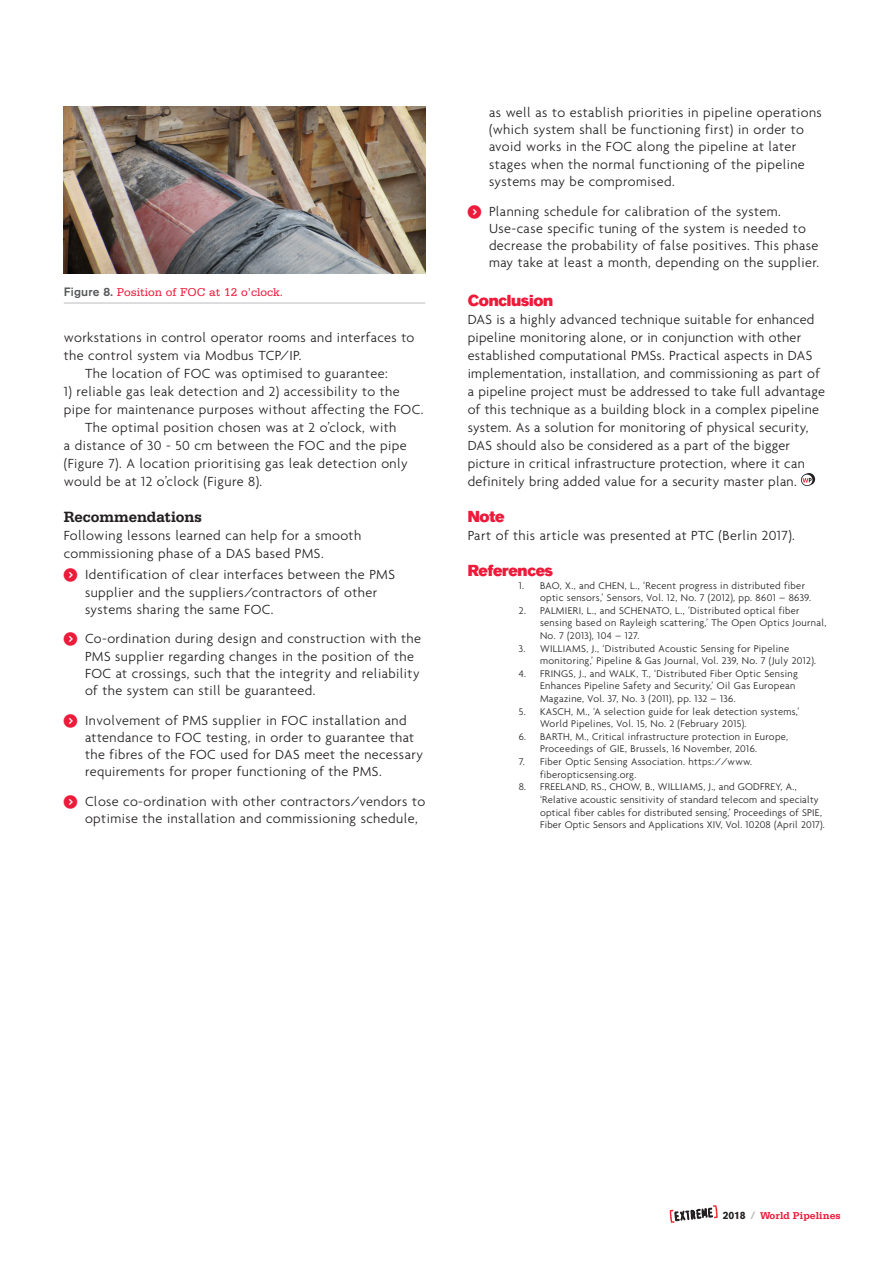
<style>
.page{position:relative;width:893px;height:1263px;background:#fff}
.page>*{position:absolute;margin:0;border:0;box-sizing:border-box;transform-origin:0 0}
.WP_SubheadOne{font:15.75px "Volvo Sans Super";letter-spacing:-.02em;color:#ed1a3a}
.WP_SubheadTwo{font:700 15.75px "Serifa BT";color:#231f20}
.WP_1st_Paragraph{font:300 14.25px/17.1px "Agenda";letter-spacing:.03em;color:#231f20}
.WP_Body_Text{font:300 14.25px/18px "Agenda";letter-spacing:.03em;color:#231f20}
.WP_Caption{font:12px "Serifa";color:#ed1a3a}
.t1{font:300 10.5px/12.6px "Agenda";letter-spacing:.03em;color:#231f20}
.t2{font:700 10.5px "Serifa";color:#ed1a3a}
.s1{font-family:"Volvo Sans";font-weight:500;color:#57585a}
.s2{font-family:"Volvo Sans";color:#231f20}
.s3{font-family:"Volvo Sans";color:#bcbdc0}
</style>
<div class="page">
<svg style="left:801px;top:473px;width:14px;height:13px"></svg>
<img style="left:64px;top:106px;width:361px;height:168px">
<hr style="left:64px;top:303px;width:361px;height:1px;background:#bcbdc0">
<svg style="left:670px;top:1205px;width:48px;height:18px"></svg>
<p class="WP_Caption" style="left:64px;top:286px;width:221px"><span class="s1">Figure 8.</span> Position of FOC at 12 o’clock.</p>
<p class="WP_Body_Text" style="left:64px;top:328px;width:352px">workstations in control operator rooms and interfaces to the control system via Modbus TCP/IP.</p>
<p class="WP_Body_Text" style="left:85px;top:364px;width:304px">The location of FOC was optimised to guarantee:</p>
<p class="WP_Body_Text" style="left:64px;top:382px;width:361px">1) reliable gas leak detection and 2) accessibility to the pipe for maintenance purposes without affecting the FOC.</p>
<p class="WP_Body_Text" style="left:64px;top:418px;width:345px;text-indent:21px">The optimal position chosen was at 2 o’clock, with<br>a distance of 30 - 50 cm between the FOC and the pipe (Figure 7). A location prioritising gas leak detection only would be at 12 o’clock (Figure 8).</p>
<p class="WP_SubheadTwo" style="left:64px;top:507px;width:139px">Recommendations</p>
<p class="WP_1st_Paragraph" style="left:64px;top:526px;width:299px;line-height:18px">Following lessons learned can help for a smooth commissioning phase of a DAS based PMS.</p>
<p class="WP_1st_Paragraph" style="left:85px;top:566px;width:311px">Identification of clear interfaces between the PMS supplier and the suppliers/contractors of other systems sharing the same FOC.</p>
<p class="WP_1st_Paragraph" style="left:85px;top:630px;width:338px">Co-ordination during design and construction with the PMS supplier regarding changes in the position of the FOC at crossings, such that the integrity and reliability of the system can still be guaranteed.</p>
<p class="WP_1st_Paragraph" style="left:85px;top:711px;width:339px">Involvement of PMS supplier in FOC installation and attendance to FOC testing, in order to guarantee that the fibres of the FOC used for DAS meet the necessary requirements for proper functioning of the PMS.</p>
<p class="WP_1st_Paragraph" style="left:85px;top:792px;width:342px">Close co-ordination with other contractors/vendors to optimise the installation and commissioning schedule,</p>
<p class="WP_1st_Paragraph" style="left:489px;top:104px;width:334px">as well as to establish priorities in pipeline operations (which system shall be functioning first) in order to avoid works in the FOC along the pipeline at later stages when the normal functioning of the pipeline systems may be compromised.</p>
<p class="WP_1st_Paragraph" style="left:489px;top:202px;width:332px">Planning schedule for calibration of the system.<br>Use-case specific tuning of the system is needed to decrease the probability of false positives. This phase may take at least a month, depending on the supplier.</p>
<p class="WP_SubheadOne" style="left:468px;top:291px;width:87px">Conclusion</p>
<p class="WP_1st_Paragraph" style="left:468px;top:310px;width:359px;line-height:18px">DAS is a highly advanced technique suitable for enhanced pipeline monitoring alone, or in conjunction with other established computational PMSs. Practical aspects in DAS implementation, installation, and commissioning as part of a pipeline project must be addressed to take full advantage of this technique as a building block in a complex pipeline system. As a solution for monitoring of physical security, DAS should also be considered as a part of the bigger picture in critical infrastructure protection, where it can definitely bring added value for a security master plan.</p>
<p class="WP_SubheadOne" style="left:468px;top:507px;width:38px">Note</p>
<p class="WP_1st_Paragraph" style="left:468px;top:527px;width:329px">Part of this article was presented at PTC (Berlin 2017).</p>
<p class="WP_SubheadOne" style="left:468px;top:561px;width:87px">References</p>
<p class="t1" style="left:540px;top:579px;width:273px;text-indent:-21px">1. BAO, X., and CHEN, L., ‘Recent progress in distributed fiber optic sensors,’ Sensors, Vol. 12, No. 7 (2012), pp. 8601 – 8639.</p>
<p class="t1" style="left:540px;top:604px;width:288px;text-indent:-21px">2. PALMIERI, L., and SCHENATO, L., ’Distributed optical fiber sensing based on Rayleigh scattering,’ The Open Optics Journal,<br>No. 7 (2013), 104 – 127.</p>
<p class="t1" style="left:540px;top:642px;width:278px;text-indent:-21px">3. WILLIAMS, J., ‘Distributed Acoustic Sensing for Pipeline monitoring,’ Pipeline &amp; Gas Journal, Vol. 239, No. 7 (July 2012).</p>
<p class="t1" style="left:540px;top:667px;width:259px;text-indent:-21px">4. FRINGS, J., and WALK, T., ‘Distributed Fiber Optic Sensing<br>Enhances Pipeline Safety and Security,’ Oil Gas European<br>Magazine, Vol. 37, No. 3 (2011), pp. 132 – 136.</p>
<p class="t1" style="left:540px;top:705px;width:261px;text-indent:-21px">5. KASCH, M., ‘A selection guide for leak detection systems,’<br>World Pipelines, Vol. 15, No. 2 (February 2015).</p>
<p class="t1" style="left:540px;top:730px;width:250px;text-indent:-21px">6. BARTH, M., Critical infrastructure protection in Europe,<br>Proceedings of GIE, Brussels, 16 November, 2016.</p>
<p class="t1" style="left:540px;top:755px;width:214px;text-indent:-21px">7. Fiber Optic Sensing Association. https://www. fiberopticsensing.org.</p>
<p class="t1" style="left:540px;top:780px;width:286px;text-indent:-21px">8. FREELAND, RS., CHOW, B., WILLIAMS, J., and GODFREY, A., ‘Relative acoustic sensitivity of standard telecom and specialty optical fiber cables for distributed sensing,’ Proceedings of SPIE, Fiber Optic Sensors and Applications XIV, Vol. 10208 (April 2017).</p>
<p class="t2" style="left:723px;top:1209px;width:120px"><span class="s2">2018</span> <span class="s3">/</span> World Pipelines</p>
</div>
